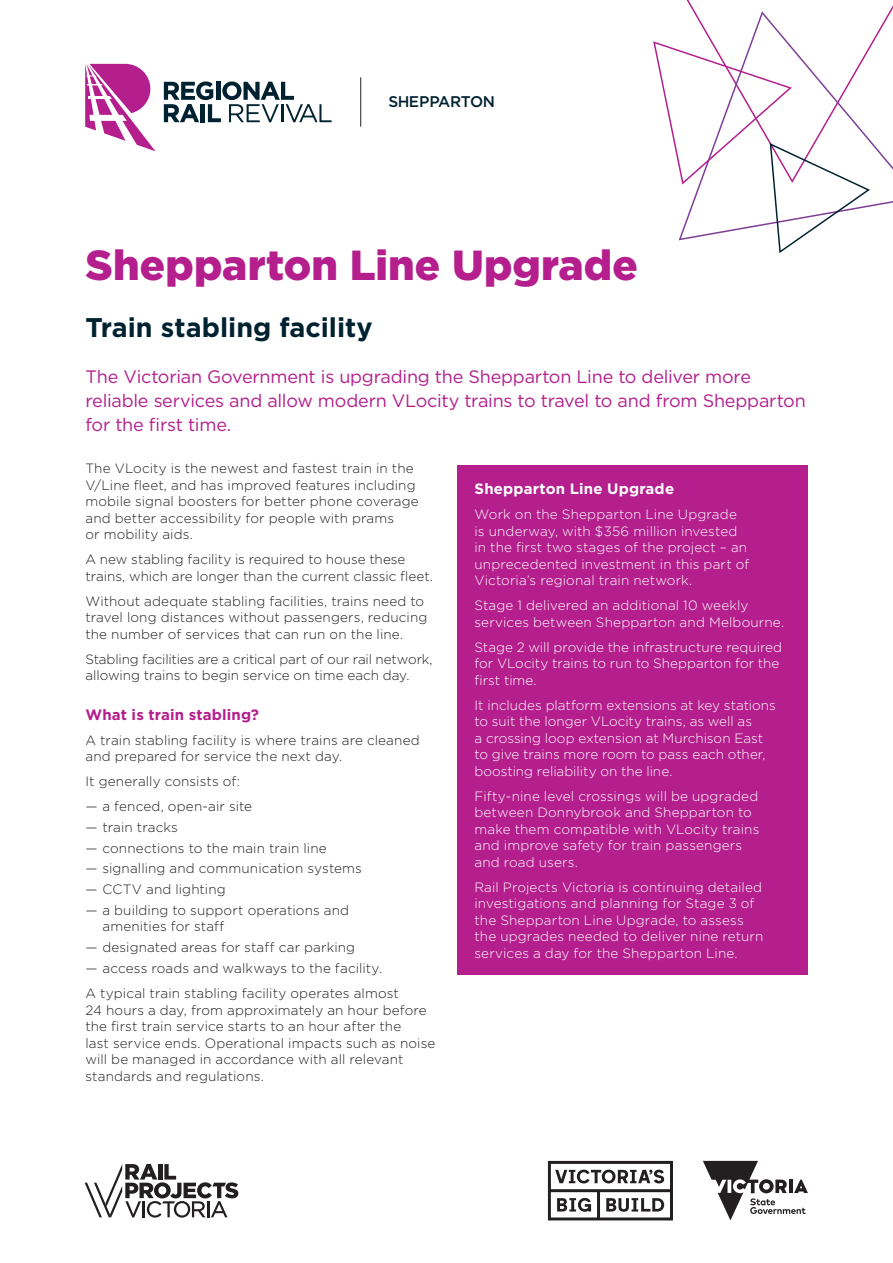
<style>
.page{position:relative;width:893px;height:1263px;background:#fff}
.page>*{position:absolute;margin:0;border:0;box-sizing:border-box;transform-origin:0 0}
.t1{font:900 42px "Gotham HTF";letter-spacing:.005em;color:#b41e8d}
.t2{font:700 27px "Gotham";color:#002230}
.SMALL_INTRO{font:18px/24px "Gotham HTF";letter-spacing:-.01em;color:#b41e8d}
.t3{font:500 15.45px "Gotham";letter-spacing:-.03em;color:#002230}
.BODY_H1{font:700 15px "Gotham HTF";letter-spacing:.015em;color:#fff}
.BODY_H1-2{font:700 15px "Gotham HTF";letter-spacing:.01em;color:#b41e8d}
.BODY_COPY{font:300 13.5px/16.5px "Gotham HTF";letter-spacing:.005em;color:#231f20}
.BODY_COPY-2{font:300 13.5px/16.5px "Gotham HTF";letter-spacing:.005em;color:#fff}
</style>
<div class="page">
<svg style="left:548px;top:1161px;width:125px;height:59px"></svg>
<svg style="left:703px;top:1161px;width:105px;height:59px"></svg>
<svg style="left:85px;top:1164px;width:153px;height:53px"></svg>
<svg style="left:653px;top:0;width:240px;height:253px"></svg>
<hr style="left:360px;top:77px;width:1px;height:50px;background:#231f20">
<svg style="left:85px;top:64px;width:71px;height:87px"></svg>
<svg style="left:164px;top:81px;width:168px;height:41px"></svg>
<div style="left:457px;top:465px;width:351px;height:510px;background:#b41e8d"></div>
<p class="t3" style="left:388px;top:91px;width:108px">SHEPPARTON</p>
<h1 class="t1" style="left:85px;top:241px;width:554px">Shepparton Line Upgrade</h1>
<h2 class="t2" style="left:85px;top:312px;width:289px">Train stabling facility</h2>
<p class="SMALL_INTRO" style="left:85px;top:365px;width:722px">The Victorian Government is upgrading the Shepparton Line to deliver more reliable services and allow modern VLocity trains to travel to and from Shepparton for the first time.</p>
<p class="BODY_COPY" style="left:85px;top:460px;width:335px">The VLocity is the newest and fastest train in the V/Line fleet, and has improved features including mobile signal boosters for better phone coverage and better accessibility for people with prams<br>or mobility aids.</p>
<p class="BODY_COPY" style="left:85px;top:551px;width:349px">A new stabling facility is required to house these trains, which are longer than the current classic fleet.</p>
<p class="BODY_COPY" style="left:85px;top:593px;width:343px">Without adequate stabling facilities, trains need to travel long distances without passengers, reducing the number of services that can run on the line.</p>
<p class="BODY_COPY" style="left:85px;top:651px;width:349px">Stabling facilities are a critical part of our rail network, allowing trains to begin service on time each day.</p>
<p class="BODY_H1-2" style="left:85px;top:706px;width:175px">What is train stabling?</p>
<p class="BODY_COPY" style="left:85px;top:731px;width:336px">A train stabling facility is where trains are cleaned and prepared for service the next day.</p>
<p class="BODY_COPY" style="left:85px;top:773px;width:156px">It generally consists of:</p>
<p class="BODY_COPY" style="left:85px;top:798px;width:168px">— a fenced, open-air site</p>
<p class="BODY_COPY" style="left:85px;top:819px;width:94px">— train tracks</p>
<p class="BODY_COPY" style="left:85px;top:839px;width:243px">— connections to the main train line</p>
<p class="BODY_COPY" style="left:85px;top:860px;width:278px">— signalling and communication systems</p>
<p class="BODY_COPY" style="left:85px;top:881px;width:142px">— CCTV and lighting</p>
<p class="BODY_COPY" style="left:102px;top:902px;width:248px;text-indent:-17px">— a building to support operations and amenities for staff</p>
<p class="BODY_COPY" style="left:85px;top:939px;width:271px">— designated areas for staff car parking</p>
<p class="BODY_COPY" style="left:85px;top:960px;width:298px">— access roads and walkways to the facility.</p>
<p class="BODY_COPY" style="left:85px;top:985px;width:351px">A typical train stabling facility operates almost<br>24 hours a day, from approximately an hour before the first train service starts to an hour after the<br>last service ends. Operational impacts such as noise will be managed in accordance with all relevant standards and regulations.</p>
<p class="BODY_H1" style="left:474px;top:480px;width:201px">Shepparton Line Upgrade</p>
<p class="BODY_COPY-2" style="left:474px;top:506px;width:276px">Work on the Shepparton Line Upgrade is underway, with $356 million invested in the first two stages of the project – an unprecedented investment in this part of Victoria’s regional train network.</p>
<p class="BODY_COPY-2" style="left:474px;top:597px;width:311px">Stage 1 delivered an additional 10 weekly services between Shepparton and Melbourne.</p>
<p class="BODY_COPY-2" style="left:474px;top:638px;width:309px">Stage 2 will provide the infrastructure required for VLocity trains to run to Shepparton for the first time.</p>
<p class="BODY_COPY-2" style="left:474px;top:697px;width:303px">It includes platform extensions at key stations to suit the longer VLocity trains, as well as<br>a crossing loop extension at Murchison East to give trains more room to pass each other, boosting reliability on the line.</p>
<p class="BODY_COPY-2" style="left:474px;top:788px;width:286px">Fifty-nine level crossings will be upgraded between Donnybrook and Shepparton to make them compatible with VLocity trains and improve safety for train passengers and road users.</p>
<p class="BODY_COPY-2" style="left:474px;top:879px;width:290px">Rail Projects Victoria is continuing detailed investigations and planning for Stage 3 of the Shepparton Line Upgrade, to assess the upgrades needed to deliver nine return services a day for the Shepparton Line.</p>
</div>
